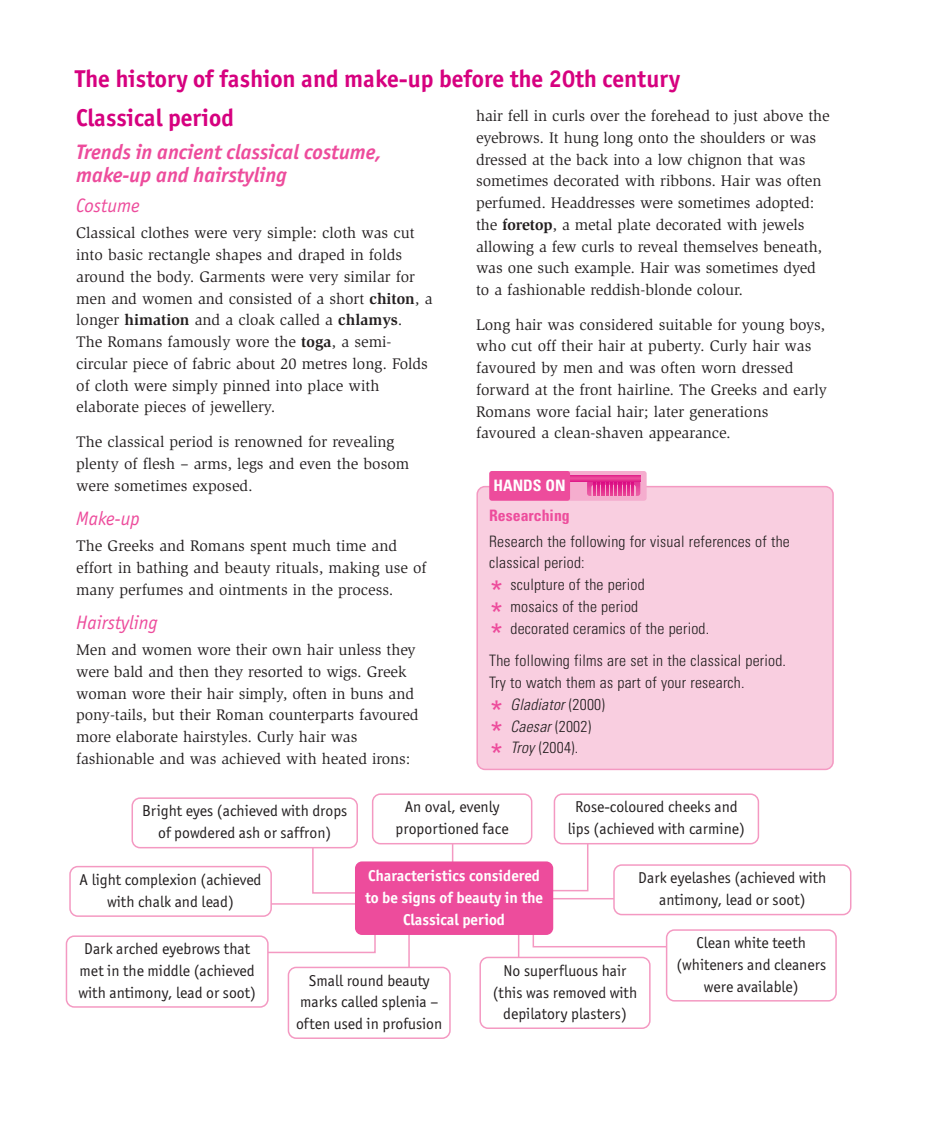
<style>
.page{position:relative;width:926px;height:1122px;background:#fff}
.page>*{position:absolute;margin:0;border:0;box-sizing:border-box;transform-origin:0 0}
.t1{font:700 24.3px "Officina San ITC";color:#d6017f}
.t2{font:italic 700 21px/23.7px "Officina San ITC";color:#ed4c9c}
.t3{font:italic 19.5px "Officina San ITC";color:#ed4c9c}
.t4{font:15.75px/21.8px "Slimbach";letter-spacing:-.005em;color:#231f20}
.t5{font:15.75px/21.8px "Officina San ITC";color:#231f20;text-align:center}
.t6{font:300 condensed 15.75px/21.8px "Univers";letter-spacing:.015em;color:#231f20}
.t7{font:700 15.75px/21.8px "Officina San ITC";color:#fff;text-align:center}
.t8{font:700 condensed 15.75px "Univers";color:#ed4c9c}
.t9{font:700 condensed 15.75px "Univers";color:#fff}
.s1{font-weight:700}
.s2{font-family:"Officina San ITC";font-weight:400;font-stretch:normal;font-size:30px;color:#ed4c9c}
.s3{font-style:italic}
</style>
<div class="page">
<svg style="left:249px;top:822px;width:459px;height:132px"></svg>
<hr style="left:261px;top:903px;width:106px;height:2px;background:#f499c2">
<hr style="left:532px;top:898px;width:106px;height:1px;background:#f499c2">
<hr style="left:452px;top:833px;width:1px;height:63px;background:#f499c2">
<hr style="left:518px;top:913px;width:1px;height:62px;background:#f499c2">
<hr style="left:408px;top:917px;width:2px;height:62px;background:#f499c2">
<svg style="left:372px;top:793px;width:160px;height:51px"></svg>
<svg style="left:69px;top:866px;width:203px;height:51px"></svg>
<svg style="left:479px;top:957px;width:171px;height:72px"></svg>
<svg style="left:288px;top:967px;width:162px;height:72px"></svg>
<svg style="left:131px;top:797px;width:227px;height:51px"></svg>
<svg style="left:553px;top:793px;width:206px;height:51px"></svg>
<svg style="left:66px;top:935px;width:203px;height:73px"></svg>
<svg style="left:613px;top:864px;width:238px;height:51px"></svg>
<svg style="left:666px;top:929px;width:170px;height:73px"></svg>
<div style="left:355px;top:861px;width:198px;height:74px;background:#ed4c9c;border-radius:7px"></div>
<div style="left:476px;top:486px;width:357px;height:284px;background:#f9cee0"></div>
<div style="left:557px;top:471px;width:89px;height:30px;background:#f5adce;border-radius:3px"></div>
<hr style="left:587px;top:496px;width:53px;height:1px;background:#ec499a">
<hr style="left:587px;top:495px;width:53px;height:1px;background:#ea4798">
<hr style="left:587px;top:494px;width:53px;height:1px;background:#e94497">
<hr style="left:587px;top:493px;width:53px;height:1px;background:#e84195">
<hr style="left:587px;top:492px;width:53px;height:1px;background:#e73c93">
<hr style="left:587px;top:491px;width:53px;height:1px;background:#e53491">
<hr style="left:587px;top:490px;width:53px;height:1px;background:#e43090">
<hr style="left:587px;top:489px;width:53px;height:1px;background:#e42b8e">
<hr style="left:587px;top:488px;width:53px;height:1px;background:#e2268c">
<hr style="left:587px;top:487px;width:53px;height:1px;background:#e1228b">
<hr style="left:587px;top:486px;width:53px;height:1px;background:#e01d89">
<hr style="left:587px;top:485px;width:53px;height:1px;background:#df1988">
<hr style="left:587px;top:484px;width:53px;height:1px;background:#de1587">
<hr style="left:587px;top:483px;width:53px;height:1px;background:#dd1285">
<hr style="left:587px;top:482px;width:53px;height:1px;background:#db0c83">
<hr style="left:587px;top:481px;width:53px;height:1px;background:#d90982">
<div style="left:591px;top:485px;width:45px;height:13px;background:#f5adce;border-radius:3px"></div>
<svg style="left:593px;top:481px;width:41px;height:15px"></svg>
<div style="left:566px;top:475px;width:74px;height:6px;background:#e01f8a"></div>
<div style="left:566px;top:476px;width:74px;height:5px;background:#e3298d"></div>
<hr style="left:566px;top:476px;width:74px;height:4px;background:#e53291">
<hr style="left:566px;top:477px;width:74px;height:3px;background:#e73c93">
<hr style="left:566px;top:477px;width:74px;height:2px;background:#e94497">
<hr style="left:566px;top:478px;width:74px;height:1px;background:#ed4c9c">
<div style="left:489px;top:471px;width:81px;height:30px;background:#ed4c9c;border-radius:3px"></div>
<h1 class="t1" style="left:75px;top:71px;width:606px">The history of fashion and make-up before the 20th century</h1>
<h1 class="t1" style="left:76px;top:110px;width:159px">Classical period</h1>
<h2 class="t2" style="left:76px;top:142px;width:307px">Trends in ancient classical costume, make-up and hairstyling</h2>
<p class="t3" style="left:76px;top:196px;width:65px">Costume</p>
<p class="t4" style="left:76px;top:224px;width:358px">Classical clothes were very simple: cloth was cut into basic rectangle shapes and draped in folds around the body. Garments were very similar for men and women and consisted of a short <span class="s1">chiton</span>, a longer <span class="s1">himation</span> and a cloak called a <span class="s1">chlamys</span>.<br>The Romans famously wore the <span class="s1">toga</span>, a semi&shy;circular piece of fabric about 20 metres long. Folds of cloth were simply pinned into place with elaborate pieces of jewellery.</p>
<p class="t4" style="left:76px;top:432px;width:334px">The classical period is renowned for revealing plenty of flesh – arms, legs and even the bosom were sometimes exposed.</p>
<p class="t3" style="left:76px;top:509px;width:65px">Make-up</p>
<p class="t4" style="left:76px;top:536px;width:352px">The Greeks and Romans spent much time and effort in bathing and beauty rituals, making use of many perfumes and ointments in the process.</p>
<p class="t3" style="left:76px;top:613px;width:83px">Hairstyling</p>
<p class="t4" style="left:76px;top:640px;width:344px">Men and women wore their own hair unless they were bald and then they resorted to wigs. Greek woman wore their hair simply, often in buns and pony-tails, but their Roman counterparts favoured more elaborate hairstyles. Curly hair was fashionable and was achieved with heated irons:</p>
<p class="t4" style="left:476px;top:106px;width:355px">hair fell in curls over the forehead to just above the eyebrows. It hung long onto the shoulders or was dressed at the back into a low chignon that was sometimes decorated with ribbons. Hair was often perfumed. Headdresses were sometimes adopted: the <span class="s1">foretop</span>, a metal plate decorated with jewels allowing a few curls to reveal themselves beneath, was one such example. Hair was sometimes dyed to a fashionable reddish-blonde colour.</p>
<p class="t4" style="left:476px;top:315px;width:352px">Long hair was considered suitable for young boys, who cut off their hair at puberty. Curly hair was favoured by men and was often worn dressed forward at the front hairline. The Greeks and early Romans wore facial hair; later generations favoured a clean-shaven appearance.</p>
<p class="t9" style="left:493px;top:480px;width:74px">HANDS ON</p>
<p class="t8" style="left:489px;top:509px;width:82px">Researching</p>
<p class="t6" style="left:489px;top:532px;width:302px">Research the following for visual references of the classical period:<br><span class="s2">*</span> sculpture of the period<br><span class="s2">*</span> mosaics of the period<br><span class="s2">*</span> decorated ceramics of the period.</p>
<p class="t6" style="left:489px;top:651px;width:298px">The following films are set in the classical period.<br>Try to watch them as part of your research.<br><span class="s2">*</span> <span class="s3">Gladiator</span> (2000)<br><span class="s2">*</span> <span class="s3">Caesar</span> (2002)<br><span class="s2">*</span> <span class="s3">Troy</span> (2004).</p>
<p class="t5" style="left:395px;top:798px;width:114px">An oval, evenly proportioned face</p>
<p class="t5" style="left:142px;top:802px;width:207px">Bright eyes (achieved with drops of powdered ash or saffron)</p>
<p class="t5" style="left:567px;top:798px;width:179px">Rose-coloured cheeks and lips (achieved with carmine)</p>
<p class="t5" style="left:80px;top:870px;width:183px">A light complexion (achieved with chalk and lead)</p>
<p class="t5" style="left:78px;top:940px;width:179px">Dark arched eyebrows that met in the middle (achieved with antimony, lead or soot)</p>
<p class="t7" style="left:365px;top:867px;width:180px">Characteristics considered to be signs of beauty in the<br>Classical period</p>
<p class="t5" style="left:638px;top:869px;width:190px">Dark eyelashes (achieved with antimony, lead or soot)</p>
<p class="t5" style="left:676px;top:934px;width:151px">Clean white teeth (whiteners and cleaners were available)</p>
<p class="t5" style="left:493px;top:961px;width:146px">No superfluous hair (this was removed with depilatory plasters)</p>
<p class="t5" style="left:296px;top:971px;width:148px">Small round beauty marks called splenia – often used in profusion</p>
</div>
